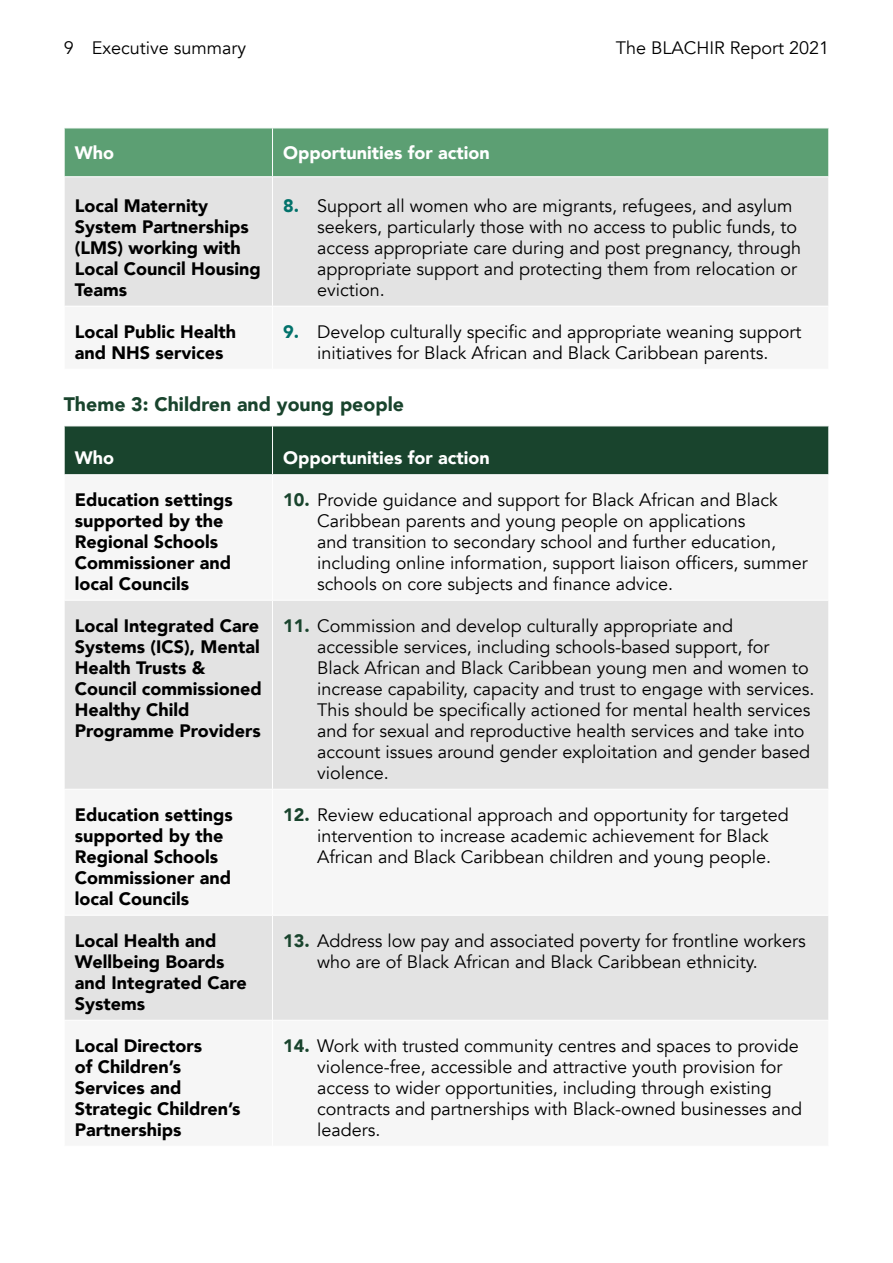
<style>
.page{position:relative;width:893px;height:1263px;background:#fff}
.page>*{position:absolute;margin:0;border:0;box-sizing:border-box;transform-origin:0 0}
.t1{font:900 19.5px "Avenir";color:#19442d}
.t2{font:18px/21px "Avenir";color:#000}
.Table_P{font:900 18px/21px "Avenir";color:#000}
.t3{font:900 18px "Avenir";color:#fff}
.s1{font-weight:900;color:#02726b}
.s2{font-weight:900;color:#19442d}
</style>
<div class="page">
<div style="left:65px;top:129px;width:763px;height:47px;background:#5c9f73"></div>
<div style="left:65px;top:177px;width:763px;height:129px;background:#e3e3e3"></div>
<hr style="left:272px;top:128px;width:1px;height:48px;background:#fff">
<hr style="left:272px;top:177px;width:1px;height:129px;background:#fff">
<div style="left:65px;top:427px;width:763px;height:47px;background:#19442d"></div>
<svg style="left:65px;top:601px;width:763px;height:419px;fill:#e3e3e3"></svg>
<hr style="left:272px;top:426px;width:1px;height:48px;background:#fff">
<hr style="left:272px;top:601px;width:1px;height:188px;background:#fff">
<hr style="left:64px;top:789px;width:209px;height:1px;background:#fff">
<hr style="left:273px;top:789px;width:556px;height:1px;background:#fff">
<hr style="left:272px;top:790px;width:1px;height:125px;background:#fff">
<hr style="left:64px;top:915px;width:209px;height:1px;background:#fff">
<hr style="left:273px;top:915px;width:556px;height:1px;background:#fff">
<hr style="left:272px;top:916px;width:1px;height:104px;background:#fff">
<p class="t2" style="left:64px;top:38px;width:184px">9 Executive summary</p>
<p class="t2" style="left:616px;top:38px;width:215px">The BLACHIR Report 2021</p>
<p class="t3" style="left:75px;top:137px;width:41px">Who</p>
<p class="t3" style="left:283px;top:137px;width:208px">Opportunities for action</p>
<p class="Table_P" style="left:75px;top:194px;width:187px">Local Maternity<br>System Partnerships (LMS) working with<br>Local Council Housing<br>Teams</p>
<p class="t2" style="left:317px;top:195px;width:486px;text-indent:-34px"><span class="s1">8.</span> Support all women who are migrants, refugees, and asylum seekers, particularly those with no access to public funds, to access appropriate care during and post pregnancy, through appropriate support and protecting them from relocation or eviction.</p>
<p class="Table_P" style="left:75px;top:320px;width:163px">Local Public Health and NHS services</p>
<p class="t2" style="left:283px;top:321px;width:520px;text-align:center"><span class="s1">9.</span> Develop culturally specific and appropriate weaning support initiatives for Black African and Black Caribbean parents.</p>
<h3 class="t1" style="left:64px;top:388px;width:342px">Theme 3: Children and young people</h3>
<p class="t3" style="left:75px;top:442px;width:41px">Who</p>
<p class="t3" style="left:283px;top:442px;width:208px">Opportunities for action</p>
<p class="Table_P" style="left:75px;top:488px;width:160px">Education settings supported by the<br>Regional Schools<br>Commissioner and local Councils</p>
<p class="t2" style="left:317px;top:489px;width:492px;text-indent:-34px"><span class="s2">10.</span> Provide guidance and support for Black African and Black Caribbean parents and young people on applications<br>and transition to secondary school and further education, including online information, support liaison officers, summer schools on core subjects and finance advice.</p>
<p class="Table_P" style="left:75px;top:614px;width:189px">Local Integrated Care<br>Systems (ICS), Mental<br>Health Trusts &amp;<br>Council commissioned<br>Healthy Child<br>Programme Providers</p>
<p class="t2" style="left:317px;top:615px;width:499px;text-indent:-34px"><span class="s2">11.</span> Commission and develop culturally appropriate and accessible services, including schools-based support, for Black African and Black Caribbean young men and women to increase capability, capacity and trust to engage with services.<br>This should be specifically actioned for mental health services and for sexual and reproductive health services and take into account issues around gender exploitation and gender based violence.</p>
<p class="Table_P" style="left:75px;top:803px;width:160px">Education settings supported by the<br>Regional Schools<br>Commissioner and local Councils</p>
<p class="t2" style="left:317px;top:804px;width:473px;text-indent:-34px"><span class="s2">12.</span> Review educational approach and opportunity for targeted intervention to increase academic achievement for Black<br>African and Black Caribbean children and young people.</p>
<p class="Table_P" style="left:75px;top:929px;width:173px">Local Health and<br>Wellbeing Boards and Integrated Care<br>Systems</p>
<p class="t2" style="left:317px;top:930px;width:490px;text-indent:-34px"><span class="s2">13.</span> Address low pay and associated poverty for frontline workers who are of Black African and Black Caribbean ethnicity.</p>
<p class="Table_P" style="left:75px;top:1034px;width:167px">Local Directors<br>of Children’s<br>Services and<br>Strategic Children’s<br>Partnerships</p>
<p class="t2" style="left:317px;top:1035px;width:486px;text-indent:-34px"><span class="s2">14.</span> Work with trusted community centres and spaces to provide violence-free, accessible and attractive youth provision for access to wider opportunities, including through existing contracts and partnerships with Black-owned businesses and leaders.</p>
</div>
